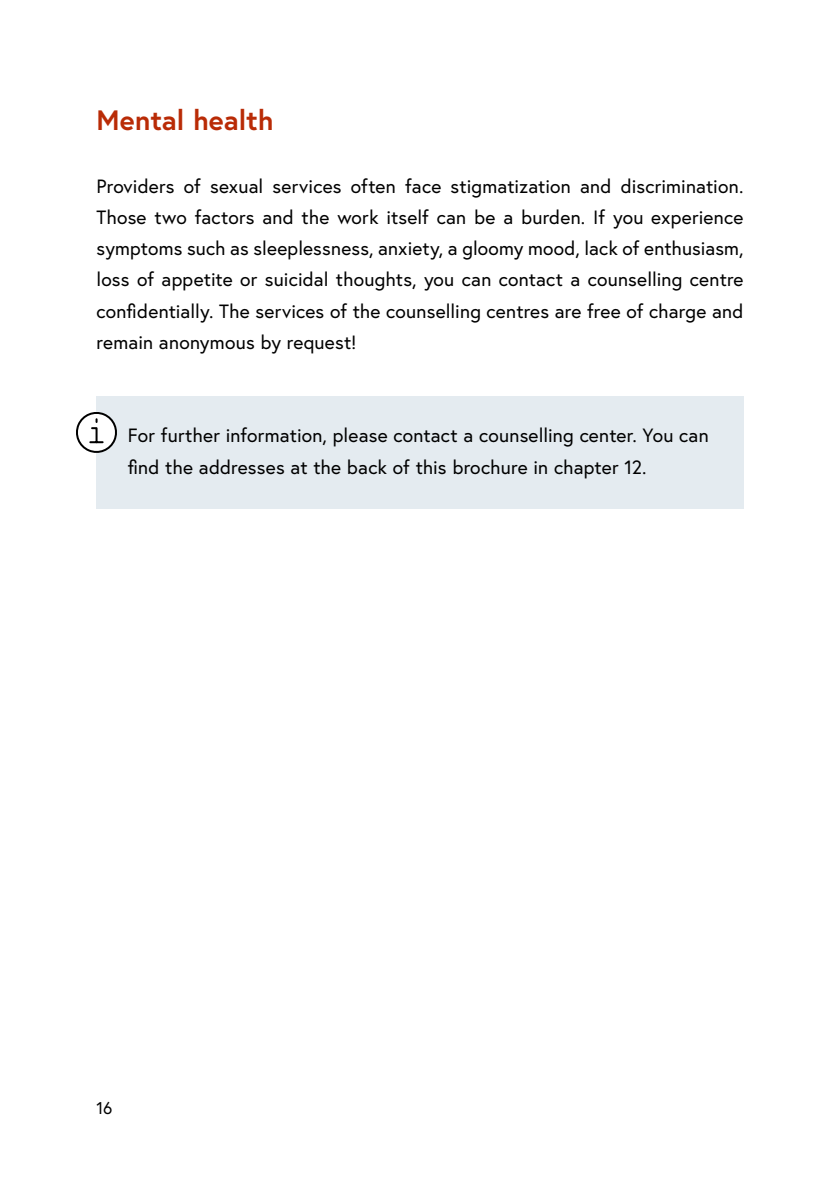
<style>
.page{position:relative;width:840px;height:1191px;background:#fff}
.page>*{position:absolute;margin:0;border:0;box-sizing:border-box;transform-origin:0 0}
.h2_ohne_Nummerierung{font:700 28px "Europa Austria";color:#b92b06}
.p_Abstand_danach{font:19.2px/31.2px "Europa Austria";letter-spacing:.01em;color:#000;text-align:justify}
.Infobox_p_Infobox_ohne_h{font:19.2px/31.2px "Europa Austria";letter-spacing:.01em;color:#000}
.t1{font:17px "Europa Austria";color:#000}
</style>
<div class="page">
<div style="left:96px;top:396px;width:647px;height:113px;background:#e4ebf0"></div>
<svg style="left:76px;top:412px;width:41px;height:41px"></svg>
<h2 class="h2_ohne_Nummerierung" style="left:96px;top:101px;width:178px">Mental health</h2>
<p class="p_Abstand_danach" style="left:96px;top:170px;width:648px">Providers of sexual services often face stigmatization and discrimination.<br>Those two factors and the work itself can be a burden. If you experience symptoms such as sleeplessness, anxiety, a gloomy mood, lack of enthusiasm, loss of appetite or suicidal thoughts, you can contact a counselling centre confidentially. The services of the counselling centres are free of charge and remain anonymous by request!</p>
<p class="Infobox_p_Infobox_ohne_h" style="left:128px;top:420px;width:582px">For further information, please contact a counselling center. You can find the addresses at the back of this brochure in chapter 12.</p>
<p class="t1" style="left:96px;top:1096px;width:17px">16</p>
</div>
